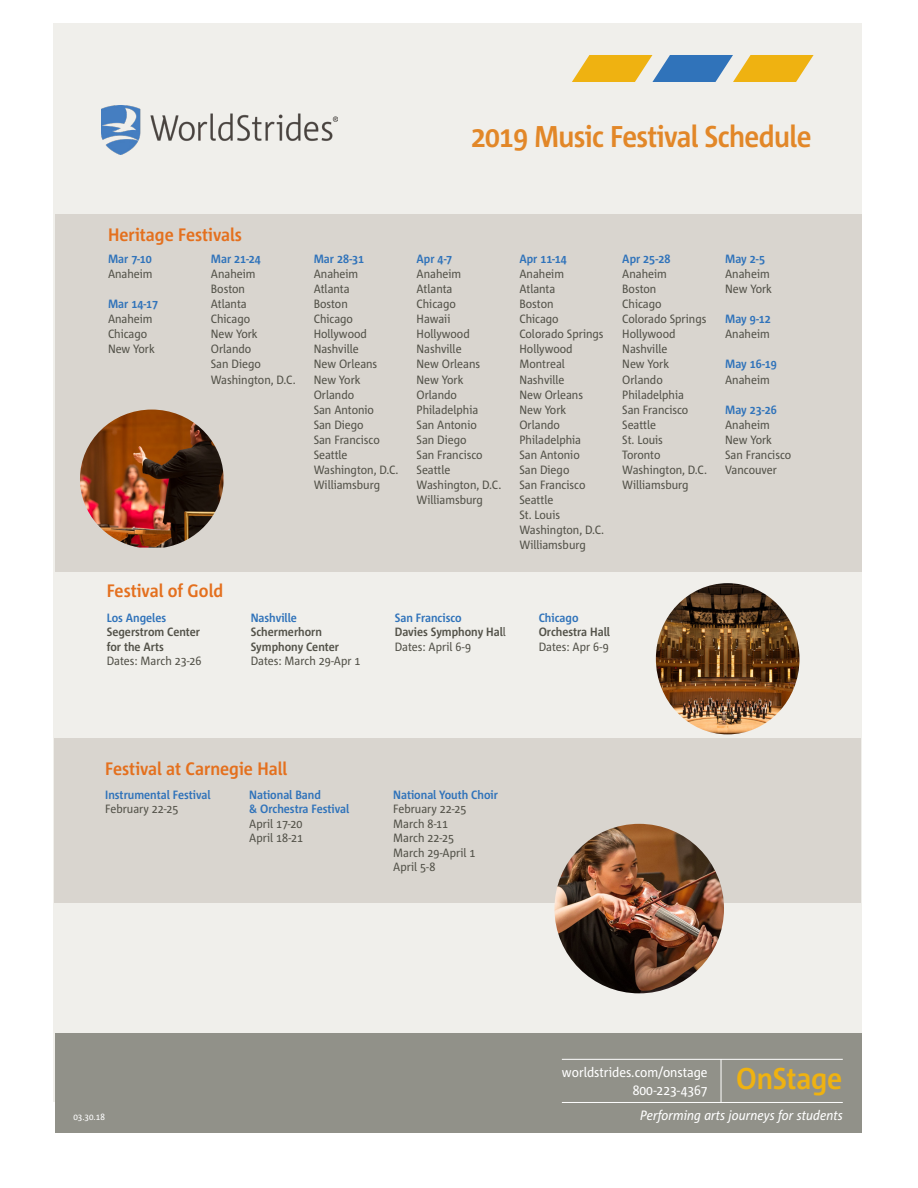
<style>
.page{position:relative;width:918px;height:1188px;background:#fff}
.page>*{position:absolute;margin:0;border:0;box-sizing:border-box;transform-origin:0 0}
.Day{font:700 30px "Corpid C1 s S Cd";letter-spacing:-.02em;color:#e28728}
.t1{font:700 30px "Corpid C1 s S Cd";letter-spacing:-.005em;color:#efb211}
.t2{font:700 18px "Corpid C1 s S Cd";color:#e4701e}
.t3{font:13.5px "Corpid C1 s S Cd";color:#fff}
.t4{font:italic 13.5px "Corpid C1 s S Cd";color:#fff}
.t5{font:12px "Corpid C1 s S Cd";color:#535249}
.t6{font:700 12px/14.4px "Corpid C1 s S Cd";color:#3073ba}
.t7{font:700 12px/14.4px "Corpid C1 s S Cd";color:#535249}
.t8{font:9px "Corpid C1 s S Cd";color:#fff}
.s1{font-weight:400}
</style>
<div class="page">
<div style="left:54px;top:23px;width:808px;height:1078px;background:#f0efeb"></div>
<div style="left:55px;top:738px;width:806px;height:165px;background:#d9d5cf"></div>
<div style="left:56px;top:214px;width:806px;height:358px;background:#d9d5cf"></div>
<svg style="left:572px;top:55px;width:242px;height:27px"></svg>
<div style="left:56px;top:1034px;width:806px;height:99px;background:#919189"></div>
<hr style="left:562px;top:1102px;width:281px;height:1px;background:#fff">
<hr style="left:562px;top:1059px;width:281px;height:1px;background:#fff">
<hr style="left:721px;top:1059px;width:1px;height:43px;background:#fff">
<img style="left:80px;top:410px;width:144px;height:138px">
<img style="left:554px;top:824px;width:170px;height:169px;border-radius:85px">
<img style="left:656px;top:583px;width:144px;height:151px">
<img style="left:102px;top:105px;width:235px;height:49px">
<p class="Day" style="left:471px;top:117px;width:342px">2019 Music Festival Schedule</p>
<p class="t2" style="left:108px;top:223px;width:135px">Heritage Festivals</p>
<p class="t6" style="left:108px;top:251px;width:45px">Mar 7-10</p>
<p class="t5" style="left:108px;top:266px;width:46px">Anaheim</p>
<p class="t6" style="left:108px;top:296px;width:52px">Mar 14-17</p>
<p class="t5" style="left:108px;top:311px;width:46px">Anaheim</p>
<p class="t5" style="left:108px;top:326px;width:41px">Chicago</p>
<p class="t5" style="left:108px;top:342px;width:48px">New York</p>
<p class="t6" style="left:211px;top:251px;width:52px">Mar 21-24</p>
<p class="t5" style="left:211px;top:266px;width:46px">Anaheim</p>
<p class="t5" style="left:211px;top:281px;width:36px">Boston</p>
<p class="t5" style="left:211px;top:296px;width:37px">Atlanta</p>
<p class="t5" style="left:211px;top:311px;width:41px">Chicago</p>
<p class="t5" style="left:211px;top:326px;width:48px">New York</p>
<p class="t5" style="left:211px;top:342px;width:42px">Orlando</p>
<p class="t5" style="left:211px;top:357px;width:52px">San Diego</p>
<p class="t5" style="left:211px;top:372px;width:86px">Washington, D.C.</p>
<p class="t6" style="left:314px;top:251px;width:52px">Mar 28-31</p>
<p class="t5" style="left:314px;top:266px;width:46px">Anaheim</p>
<p class="t5" style="left:314px;top:281px;width:37px">Atlanta</p>
<p class="t5" style="left:314px;top:296px;width:36px">Boston</p>
<p class="t5" style="left:314px;top:311px;width:41px">Chicago</p>
<p class="t5" style="left:314px;top:326px;width:55px">Hollywood</p>
<p class="t5" style="left:314px;top:342px;width:47px">Nashville</p>
<p class="t5" style="left:314px;top:357px;width:65px">New Orleans</p>
<p class="t5" style="left:314px;top:372px;width:48px">New York</p>
<p class="t5" style="left:314px;top:387px;width:42px">Orlando</p>
<p class="t5" style="left:314px;top:402px;width:62px">San Antonio</p>
<p class="t5" style="left:314px;top:417px;width:52px">San Diego</p>
<p class="t5" style="left:314px;top:432px;width:68px">San Francisco</p>
<p class="t5" style="left:314px;top:447px;width:35px">Seattle</p>
<p class="t5" style="left:314px;top:462px;width:86px">Washington, D.C.</p>
<p class="t5" style="left:314px;top:477px;width:68px">Williamsburg</p>
<p class="t6" style="left:417px;top:251px;width:37px">Apr 4-7</p>
<p class="t5" style="left:417px;top:266px;width:46px">Anaheim</p>
<p class="t5" style="left:417px;top:281px;width:37px">Atlanta</p>
<p class="t5" style="left:417px;top:296px;width:41px">Chicago</p>
<p class="t5" style="left:417px;top:311px;width:35px">Hawaii</p>
<p class="t5" style="left:417px;top:326px;width:55px">Hollywood</p>
<p class="t5" style="left:417px;top:342px;width:47px">Nashville</p>
<p class="t5" style="left:417px;top:357px;width:65px">New Orleans</p>
<p class="t5" style="left:417px;top:372px;width:48px">New York</p>
<p class="t5" style="left:417px;top:387px;width:42px">Orlando</p>
<p class="t5" style="left:417px;top:402px;width:63px">Philadelphia</p>
<p class="t5" style="left:417px;top:417px;width:62px">San Antonio</p>
<p class="t5" style="left:417px;top:432px;width:52px">San Diego</p>
<p class="t5" style="left:417px;top:447px;width:68px">San Francisco</p>
<p class="t5" style="left:417px;top:462px;width:35px">Seattle</p>
<p class="t5" style="left:417px;top:477px;width:86px">Washington, D.C.</p>
<p class="t5" style="left:417px;top:492px;width:68px">Williamsburg</p>
<p class="t6" style="left:519px;top:251px;width:49px">Apr 11-14</p>
<p class="t5" style="left:519px;top:266px;width:46px">Anaheim</p>
<p class="t5" style="left:519px;top:281px;width:37px">Atlanta</p>
<p class="t5" style="left:519px;top:296px;width:36px">Boston</p>
<p class="t5" style="left:519px;top:311px;width:41px">Chicago</p>
<p class="t5" style="left:519px;top:326px;width:86px">Colorado Springs</p>
<p class="t5" style="left:519px;top:342px;width:55px">Hollywood</p>
<p class="t5" style="left:519px;top:357px;width:47px">Montreal</p>
<p class="t5" style="left:519px;top:372px;width:47px">Nashville</p>
<p class="t5" style="left:519px;top:387px;width:65px">New Orleans</p>
<p class="t5" style="left:519px;top:402px;width:48px">New York</p>
<p class="t5" style="left:519px;top:417px;width:42px">Orlando</p>
<p class="t5" style="left:519px;top:432px;width:63px">Philadelphia</p>
<p class="t5" style="left:519px;top:447px;width:62px">San Antonio</p>
<p class="t5" style="left:519px;top:462px;width:52px">San Diego</p>
<p class="t5" style="left:519px;top:477px;width:68px">San Francisco</p>
<p class="t5" style="left:519px;top:492px;width:35px">Seattle</p>
<p class="t5" style="left:519px;top:508px;width:42px">St. Louis</p>
<p class="t5" style="left:519px;top:523px;width:86px">Washington, D.C.</p>
<p class="t5" style="left:519px;top:538px;width:68px">Williamsburg</p>
<p class="t6" style="left:622px;top:251px;width:50px">Apr 25-28</p>
<p class="t5" style="left:622px;top:266px;width:46px">Anaheim</p>
<p class="t5" style="left:622px;top:281px;width:36px">Boston</p>
<p class="t5" style="left:622px;top:296px;width:41px">Chicago</p>
<p class="t5" style="left:622px;top:311px;width:86px">Colorado Springs</p>
<p class="t5" style="left:622px;top:326px;width:55px">Hollywood</p>
<p class="t5" style="left:622px;top:342px;width:47px">Nashville</p>
<p class="t5" style="left:622px;top:357px;width:48px">New York</p>
<p class="t5" style="left:622px;top:372px;width:42px">Orlando</p>
<p class="t5" style="left:622px;top:387px;width:63px">Philadelphia</p>
<p class="t5" style="left:622px;top:402px;width:68px">San Francisco</p>
<p class="t5" style="left:622px;top:417px;width:35px">Seattle</p>
<p class="t5" style="left:622px;top:432px;width:42px">St. Louis</p>
<p class="t5" style="left:622px;top:447px;width:40px">Toronto</p>
<p class="t5" style="left:622px;top:462px;width:86px">Washington, D.C.</p>
<p class="t5" style="left:622px;top:477px;width:68px">Williamsburg</p>
<p class="t6" style="left:725px;top:251px;width:41px">May 2-5</p>
<p class="t5" style="left:725px;top:266px;width:46px">Anaheim</p>
<p class="t5" style="left:725px;top:281px;width:48px">New York</p>
<p class="t6" style="left:725px;top:311px;width:47px">May 9-12</p>
<p class="t5" style="left:725px;top:326px;width:46px">Anaheim</p>
<p class="t6" style="left:725px;top:357px;width:53px">May 16-19</p>
<p class="t5" style="left:725px;top:372px;width:46px">Anaheim</p>
<p class="t6" style="left:725px;top:402px;width:53px">May 23-26</p>
<p class="t5" style="left:725px;top:417px;width:46px">Anaheim</p>
<p class="t5" style="left:725px;top:432px;width:48px">New York</p>
<p class="t5" style="left:725px;top:447px;width:68px">San Francisco</p>
<p class="t5" style="left:725px;top:462px;width:53px">Vancouver</p>
<p class="t2" style="left:107px;top:580px;width:118px">Festival of Gold</p>
<p class="t6" style="left:107px;top:610px;width:61px">Los Angeles</p>
<p class="t7" style="left:107px;top:625px;width:95px">Segerstrom Center for the Arts</p>
<p class="t5" style="left:107px;top:653px;width:96px">Dates: March 23-26</p>
<p class="t6" style="left:251px;top:610px;width:48px">Nashville</p>
<p class="t7" style="left:251px;top:625px;width:90px">Schermerhorn<br>Symphony Center</p>
<p class="t5" style="left:251px;top:653px;width:111px">Dates: March 29-Apr 1</p>
<p class="t6" style="left:395px;top:610px;width:69px">San Francisco</p>
<p class="t7" style="left:395px;top:625px;width:113px">Davies Symphony Hal<span class="s1">l</span></p>
<p class="t5" style="left:395px;top:639px;width:78px">Dates: April 6-9</p>
<p class="t6" style="left:539px;top:610px;width:41px">Chicago</p>
<p class="t7" style="left:539px;top:625px;width:73px">Orchestra Hall<br><span class="s1">Dates: Apr 6-9</span></p>
<p class="t2" style="left:105px;top:757px;width:183px">Festival at Carnegie Hall</p>
<p class="t6" style="left:105px;top:787px;width:107px">Instrumental Festival</p>
<p class="t5" style="left:105px;top:802px;width:75px">February 22-25</p>
<p class="t6" style="left:249px;top:787px;width:102px">National Band<br>&amp; Orchestra Festival</p>
<p class="t5" style="left:249px;top:816px;width:55px">April 17-20</p>
<p class="t5" style="left:249px;top:830px;width:55px">April 18-21</p>
<p class="t6" style="left:393px;top:787px;width:106px">National Youth Choir</p>
<p class="t5" style="left:393px;top:802px;width:75px">February 22-25</p>
<p class="t5" style="left:393px;top:816px;width:56px">March 8-11</p>
<p class="t5" style="left:393px;top:830px;width:62px">March 22-25</p>
<p class="t5" style="left:393px;top:845px;width:84px">March 29-April 1</p>
<p class="t5" style="left:393px;top:859px;width:44px">April 5-8</p>
<p class="t8" style="left:73px;top:1111px;width:33px">03.30.18</p>
<p class="t3" style="left:562px;top:1064px;width:147px">worldstrides.com/onstage</p>
<p class="t3" style="left:633px;top:1082px;width:76px">800-223-4367</p>
<p class="t4" style="left:640px;top:1107px;width:204px">Performing arts journeys for students</p>
<p class="t1" style="left:736px;top:1060px;width:108px">OnStage</p>
</div>
